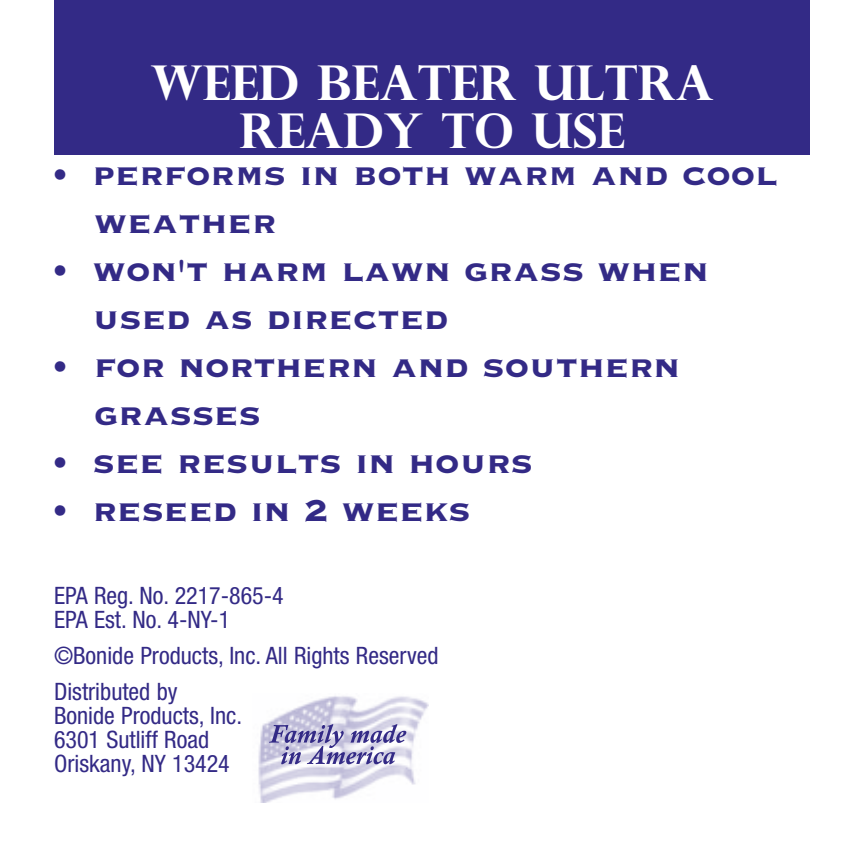
<style>
.page{position:relative;width:864px;height:864px;background:#fff}
.page>*{position:absolute;margin:0;border:0;box-sizing:border-box;transform-origin:0 0}
.t1{font:48px/48px "Perpetua Titling MT Bold";color:#fff;text-align:center}
.t2{font:40px/48px "Copperplate Thirty Three BC";color:#332a86}
.t3{font:condensed 24px/24px "Helvetica Neue";color:#332a86}
</style>
<div class="page">
<div style="left:54px;top:0;width:756px;height:154px;background:#332a86"></div>
<img style="left:258px;top:696px;width:170px;height:106px">
<svg style="left:269px;top:724px;width:137px;height:40px;background:#aca9cd"></svg>
<h1 class="t1" style="left:151px;top:58px;width:564px">WEED BEATER ULTRA<br>READY TO USE</h1>
<h2 class="t2" style="left:94px;top:150px;width:685px;text-indent:-40px">• performs in both warm and cool weather</h2>
<h2 class="t2" style="left:93px;top:246px;width:617px;text-indent:-39px">• won't harm lawn grass when used as directed</h2>
<h2 class="t2" style="left:94px;top:342px;width:588px;text-indent:-40px">• for northern and southern grasses</h2>
<h2 class="t2" style="left:54px;top:438px;width:481px">• see results in hours</h2>
<h2 class="t2" style="left:54px;top:486px;width:418px">• reseed in 2 weeks</h2>
<p class="t3" style="left:54px;top:583px;width:231px">EPA Reg. No. 2217-865-4<br>EPA Est. No. 4-NY-1</p>
<p class="t3" style="left:54px;top:637px;width:386px;line-height:36px">©Bonide Products, Inc. All Rights Reserved<br>Distributed by</p>
<p class="t3" style="left:54px;top:703px;width:190px">Bonide Products, Inc.<br>6301 Sutliff Road<br>Oriskany, NY 13424</p>
</div>
